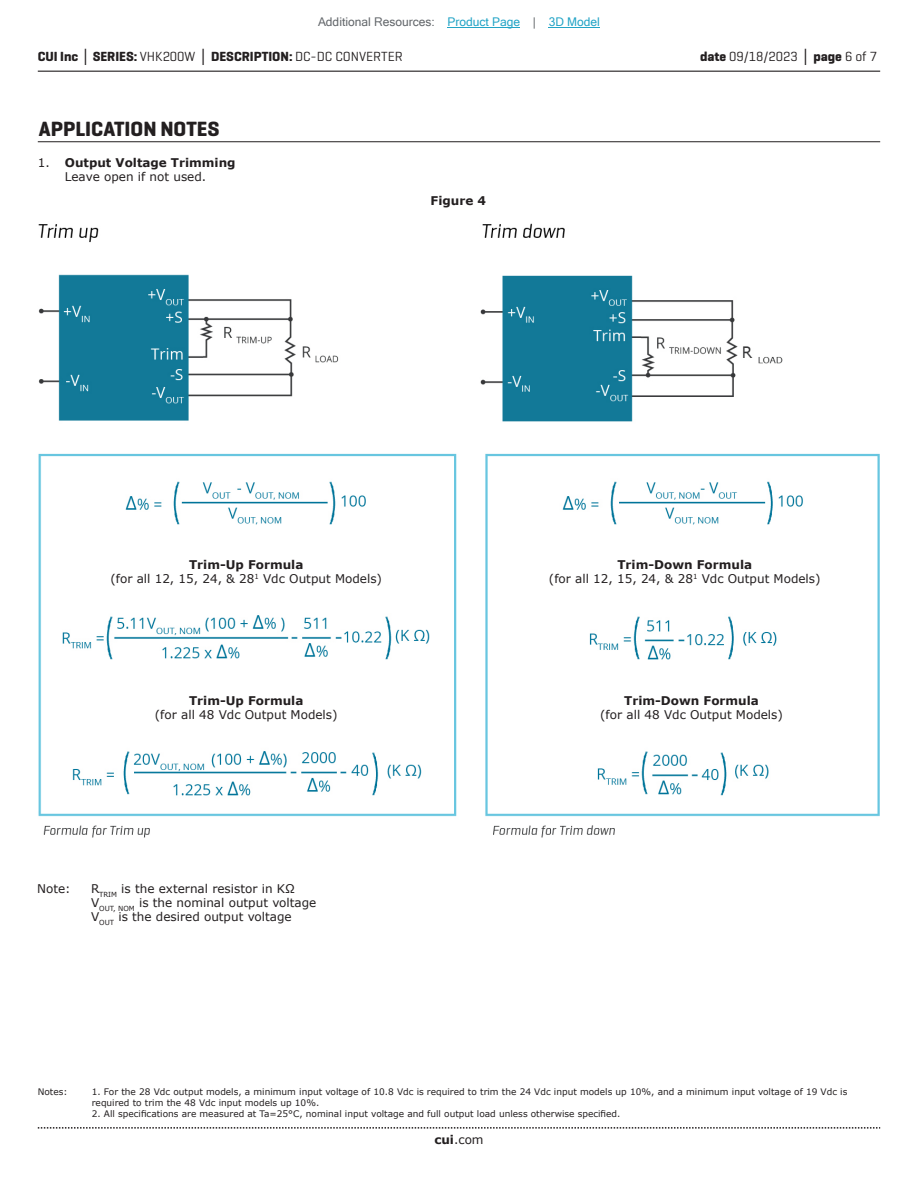
<style>
.page{position:relative;width:918px;height:1188px;background:#fff}
.page>*{position:absolute;margin:0;border:0;box-sizing:border-box;transform-origin:0 0}
.t1{font:700 21px "Geogrotesque";color:#231f20}
.t2{font:700 13.5px "Geogrotesque";color:#231f20}
.t3{font:13.5px "Geogrotesque";color:#231f20}
.t4{font:12px/14.4px "Verdana";color:#231f20;text-align:center}
.t5{font:12px "Microsoft Sans Serif";color:#63676b}
.t6{font:700 12px "Verdana";color:#231f20}
.t7{font:9px/10.8px "Verdana";color:#231f20}
.s1{color:#23a4c6}
.s2{font-family:"Verdana"}
.s3{font-weight:400}
.s4{font-weight:700}
.s5{font-family:"Verdana";font-weight:700}
</style>
<div class="page">
<hr style="left:38px;top:71px;width:842px;height:1px;background:#231f20">
<svg style="left:38px;top:1127px;width:842px;height:2px"></svg>
<hr style="left:38px;top:141px;width:842px;height:1px;background:#231f20">
<img style="left:38px;top:223px;width:841px;height:615px">
<hr style="left:448px;top:27px;width:72px;height:1px;background:#23a4c6">
<hr style="left:549px;top:27px;width:51px;height:1px;background:#23a4c6">
<p class="t5" style="left:318px;top:15px;width:283px">Additional Resources: <span class="s1">Product Page</span> | <span class="s1">3D Model</span></p>
<p class="t2" style="left:38px;top:48px;width:366px">CUI Inc <span class="s2">│</span> SERIES: <span class="s3">VHK200W</span> <span class="s2">│</span> DESCRIPTION: <span class="s3">DC-DC CONVERTER</span></p>
<p class="t3" style="left:700px;top:48px;width:179px"><span class="s4">date</span> 09/18/2023 <span class="s5">│</span> <span class="s4">page</span> 6 of 7</p>
<h1 class="t1" style="left:39px;top:116px;width:182px">APPLICATION NOTES</h1>
<p class="t4" style="left:38px;top:155px;width:199px">1. <span class="s4">Output Voltage Trimming<br></span>Leave open if not used.</p>
<p class="t6" style="left:431px;top:192px;width:57px">Figure 4</p>
<p class="t4" style="left:110px;top:557px;width:273px"><span class="s4">Trim-Up Formula<br></span>(for all 12, 15, 24, &amp; 28<sup>1</sup> Vdc Output Models)</p>
<p class="t6" style="left:189px;top:692px;width:116px">Trim-Up Formula</p>
<p class="t4" style="left:155px;top:707px;width:184px">(for all 48 Vdc Output Models)</p>
<p class="t4" style="left:37px;top:881px;width:35px">Note:</p>
<p class="t4" style="left:91px;top:881px;width:227px;text-align:left">R<sub>TRIM</sub> is the external resistor in KΩ<br>V<sub>OUT,</sub> <sub>NOM</sub> is the nominal output voltage<br>V<sub>OUT</sub> is the desired output voltage</p>
<p class="t4" style="left:549px;top:557px;width:273px"><span class="s4">Trim-Down Formula<br></span>(for all 12, 15, 24, &amp; 28<sup>1</sup> Vdc Output Models)</p>
<p class="t6" style="left:624px;top:692px;width:136px">Trim-Down Formula</p>
<p class="t4" style="left:600px;top:707px;width:184px">(for all 48 Vdc Output Models)</p>
<p class="t7" style="left:38px;top:1087px;width:31px">Notes:</p>
<p class="t7" style="left:92px;top:1087px;width:757px">1. For the 28 Vdc output models, a minimum input voltage of 10.8 Vdc is required to trim the 24 Vdc input models up 10%, and a minimum input voltage of 19 Vdc is required to trim the 48 Vdc input models up 10%.</p>
<p class="t7" style="left:92px;top:1108px;width:530px">2. All specifications are measured at Ta=25°C, nominal input voltage and full output load unless otherwise specified.</p>
<p class="t4" style="left:434px;top:1132px;width:51px"><span class="s4">cui</span>.com</p>
</div>
